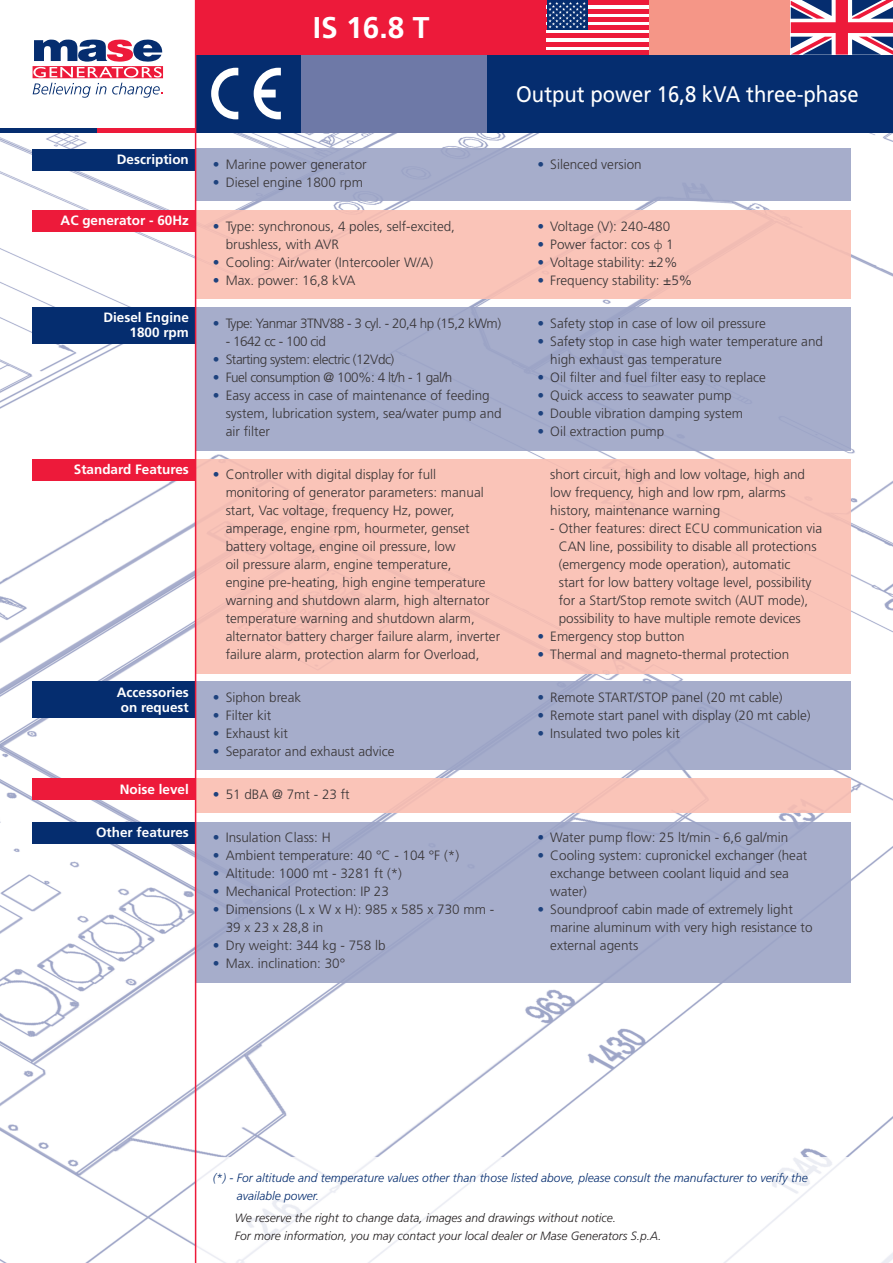
<style>
.page{position:relative;width:893px;height:1263px;background:#fff}
.page>*{position:absolute;margin:0;border:0;box-sizing:border-box;transform-origin:0 0}
.t1{font:700 30px "Frutiger";color:#fff}
.t2{font:22.5px "Frutiger";color:#fff;scale:.9 1}
.t3{font:300 13.5px/18px "Frutiger";color:#231f20}
.t4{font:300 13.5px "Frutiger";letter-spacing:-.035em;color:#231f20}
.t5{font:700 13.5px/15px "Frutiger";color:#fff}
.t6{font:italic 300 12px/18px "Frutiger";color:#231f20}
.t7{font:italic 300 12px/18px "Frutiger";color:#052d6f}
.s1{color:#052d6f}
.s2{font-family:"Gill Sans"}
</style>
<div class="page">
<img style="left:0;top:132px;width:893px;height:1131px">
<div style="left:547px;top:0;width:346px;height:55px;background:#f59687"></div>
<div style="left:129px;top:55px;width:387px;height:77px;background:#6e79a7"></div>
<div style="left:0;top:0;width:196px;height:132px;background:#fff"></div>
<svg style="left:33px;top:39px;width:130px;height:59px"></svg>
<div style="left:196px;top:0;width:351px;height:55px;background:#ed1a3a"></div>
<hr style="left:0;top:128px;width:97px;height:4px;background:#052d6f">
<hr style="left:97px;top:128px;width:98px;height:4px;background:#ed1a3a">
<div style="left:195px;top:1157px;width:698px;height:106px;background:#fff"></div>
<div style="left:196px;top:55px;width:104px;height:77px;background:#052d6f"></div>
<svg style="left:211px;top:68px;width:27px;height:51px"></svg>
<svg style="left:254px;top:68px;width:27px;height:51px"></svg>
<div style="left:488px;top:55px;width:405px;height:77px;background:#052d6f"></div>
<svg style="left:547px;top:5px;width:102px;height:45px;background:#fad7dd"></svg>
<div style="left:547px;top:0;width:102px;height:5px;background:#ed1a3a"></div>
<hr style="left:547px;top:9px;width:102px;height:4px;background:#ed1a3a">
<div style="left:547px;top:17px;width:102px;height:5px;background:#ed1a3a"></div>
<hr style="left:547px;top:26px;width:102px;height:4px;background:#ed1a3a">
<hr style="left:547px;top:34px;width:102px;height:4px;background:#ed1a3a">
<hr style="left:547px;top:42px;width:102px;height:4px;background:#ed1a3a">
<div style="left:547px;top:50px;width:102px;height:5px;background:#ed1a3a"></div>
<div style="left:547px;top:0;width:40px;height:30px;background:#052d6f"></div>
<svg style="left:548px;top:2px;width:38px;height:26px"></svg>
<svg style="left:791px;top:0;width:102px;height:55px;background:#b76f8d"></svg>
<div style="left:33px;top:149px;width:162px;height:21px;background:#052d6f"></div>
<div style="left:195px;top:149px;width:655px;height:52px;background:#a6adcb"></div>
<div style="left:33px;top:459px;width:162px;height:21px;background:#ed1a3a"></div>
<div style="left:195px;top:459px;width:655px;height:214px;background:#fac4b8"></div>
<div style="left:33px;top:682px;width:162px;height:36px;background:#052d6f"></div>
<div style="left:195px;top:682px;width:655px;height:88px;background:#a6adcb"></div>
<div style="left:33px;top:307px;width:162px;height:37px;background:#052d6f"></div>
<div style="left:195px;top:307px;width:655px;height:143px;background:#a6adcb"></div>
<div style="left:33px;top:822px;width:162px;height:21px;background:#052d6f"></div>
<div style="left:195px;top:822px;width:655px;height:160px;background:#a6adcb"></div>
<div style="left:33px;top:210px;width:162px;height:22px;background:#ed1a3a"></div>
<div style="left:195px;top:210px;width:655px;height:88px;background:#fac4b8"></div>
<div style="left:33px;top:779px;width:162px;height:21px;background:#ed1a3a"></div>
<div style="left:195px;top:779px;width:655px;height:34px;background:#fac4b8"></div>
<hr style="left:195px;top:0;width:1px;height:1263px;background:#ed1a3a">
<h1 class="t1" style="left:313px;top:10px;width:118px">IS 16.8 T</h1>
<h2 class="t2" style="left:516px;top:81px;width:382px">Output power 16,8 kVA three-phase</h2>
<p class="t5" style="left:117px;top:152px;width:73px">Description</p>
<p class="t3" style="left:213px;top:156px;width:155px"><span class="s1">•</span> Marine power generator</p>
<p class="t3" style="left:213px;top:174px;width:152px"><span class="s1">•</span> Diesel engine 1800 rpm</p>
<p class="t5" style="left:61px;top:213px;width:130px">AC generator - 60Hz</p>
<p class="t3" style="left:226px;top:217px;width:231px;text-indent:-13px"><span class="s1">•</span> Type: synchronous, 4 poles, self-excited, brushless, with AVR</p>
<p class="t3" style="left:213px;top:253px;width:222px"><span class="s1">•</span> Cooling: Air/water (Intercooler W/A)</p>
<p class="t3" style="left:213px;top:271px;width:144px"><span class="s1">•</span> Max. power: 16,8 kVA</p>
<p class="t5" style="left:103px;top:310px;width:87px;text-align:right">Diesel Engine<br>1800 rpm</p>
<p class="t4" style="left:213px;top:315px;width:290px"><span class="s1">•</span> Type: Yanmar 3TNV88 - 3 cyl. - 20,4 hp (15,2 kWm)</p>
<p class="t4" style="left:226px;top:333px;width:102px">- 1642 cc - 100 cid</p>
<p class="t4" style="left:213px;top:351px;width:183px"><span class="s1">•</span> Starting system: electric (12Vdc)</p>
<p class="t4" style="left:213px;top:369px;width:241px"><span class="s1">•</span> Fuel consumption @ 100%: 4 lt/h - 1 gal/h</p>
<p class="t3" style="left:226px;top:386px;width:278px;text-indent:-13px"><span class="s1">•</span> Easy access in case of maintenance of feeding system, lubrication system, sea/water pump and air filter</p>
<p class="t3" style="left:537px;top:156px;width:106px"><span class="s1">•</span> Silenced version</p>
<p class="t3" style="left:537px;top:217px;width:134px"><span class="s1">•</span> Voltage (V): 240-480</p>
<p class="t3" style="left:537px;top:235px;width:138px"><span class="s1">•</span> Power factor: cos <span class="s2">ф</span> 1</p>
<p class="t3" style="left:537px;top:253px;width:142px"><span class="s1">•</span> Voltage stability: ±2%</p>
<p class="t3" style="left:537px;top:271px;width:156px"><span class="s1">•</span> Frequency stability: ±5%</p>
<p class="t3" style="left:537px;top:314px;width:230px"><span class="s1">•</span> Safety stop in case of low oil pressure</p>
<p class="t3" style="left:550px;top:332px;width:274px;text-indent:-13px"><span class="s1">•</span> Safety stop in case high water temperature and high exhaust gas temperature</p>
<p class="t3" style="left:537px;top:368px;width:230px"><span class="s1">•</span> Oil filter and fuel filter easy to replace</p>
<p class="t3" style="left:537px;top:386px;width:196px"><span class="s1">•</span> Quick access to seawater pump</p>
<p class="t3" style="left:537px;top:404px;width:207px"><span class="s1">•</span> Double vibration damping system</p>
<p class="t3" style="left:537px;top:422px;width:128px"><span class="s1">•</span> Oil extraction pump</p>
<p class="t5" style="left:74px;top:462px;width:117px">Standard Features</p>
<p class="t3" style="left:226px;top:466px;width:276px;text-indent:-13px"><span class="s1">•</span> Controller with digital display for full monitoring of generator parameters: manual start, Vac voltage, frequency Hz, power, amperage, engine rpm, hourmeter, genset battery voltage, engine oil pressure, low<br>oil pressure alarm, engine temperature,<br>engine pre-heating, high engine temperature warning and shutdown alarm, high alternator temperature warning and shutdown alarm, alternator battery charger failure alarm, inverter failure alarm, protection alarm for Overload,</p>
<p class="t3" style="left:550px;top:466px;width:256px">short circuit, high and low voltage, high and low frequency, high and low rpm, alarms history, maintenance warning</p>
<p class="t3" style="left:559px;top:520px;width:265px;text-indent:-9px">- Other features: direct ECU communication via CAN line, possibility to disable all protections (emergency mode operation), automatic<br>start for low battery voltage level, possibility for a Start/Stop remote switch (AUT mode), possibility to have multiple remote devices</p>
<p class="t3" style="left:537px;top:628px;width:149px"><span class="s1">•</span> Emergency stop button</p>
<p class="t3" style="left:537px;top:646px;width:253px"><span class="s1">•</span> Thermal and magneto-thermal protection</p>
<p class="t5" style="left:117px;top:684px;width:73px">Accessories on request</p>
<p class="t3" style="left:213px;top:689px;width:90px"><span class="s1">•</span> Siphon break</p>
<p class="t3" style="left:213px;top:706px;width:60px"><span class="s1">•</span> Filter kit</p>
<p class="t3" style="left:213px;top:724px;width:77px"><span class="s1">•</span> Exhaust kit</p>
<p class="t3" style="left:213px;top:742px;width:183px"><span class="s1">•</span> Separator and exhaust advice</p>
<p class="t5" style="left:120px;top:781px;width:71px">Noise level</p>
<p class="t5" style="left:96px;top:825px;width:94px">Other features</p>
<p class="t3" style="left:213px;top:785px;width:138px"><span class="s1">•</span> 51 dBA @ 7mt - 23 ft</p>
<p class="t3" style="left:213px;top:829px;width:119px"><span class="s1">•</span> Insulation Class: H</p>
<p class="t3" style="left:213px;top:847px;width:248px"><span class="s1">•</span> Ambient temperature: 40 °C - 104 °F (*)</p>
<p class="t3" style="left:213px;top:865px;width:191px"><span class="s1">•</span> Altitude: 1000 mt - 3281 ft (*)</p>
<p class="t3" style="left:213px;top:883px;width:178px"><span class="s1">•</span> Mechanical Protection: IP 23</p>
<p class="t3" style="left:226px;top:901px;width:270px;text-indent:-13px"><span class="s1">•</span> Dimensions (L x W x H): 985 x 585 x 730 mm -<br>39 x 23 x 28,8 in</p>
<p class="t3" style="left:213px;top:937px;width:174px"><span class="s1">•</span> Dry weight: 344 kg - 758 lb</p>
<p class="t3" style="left:213px;top:955px;width:134px"><span class="s1">•</span> Max. inclination: 30°</p>
<p class="t3" style="left:537px;top:688px;width:247px"><span class="s1">•</span> Remote START/STOP panel (20 mt cable)</p>
<p class="t3" style="left:537px;top:706px;width:275px"><span class="s1">•</span> Remote start panel with display (20 mt cable)</p>
<p class="t3" style="left:537px;top:724px;width:144px"><span class="s1">•</span> Insulated two poles kit</p>
<p class="t3" style="left:537px;top:829px;width:252px"><span class="s1">•</span> Water pump flow: 25 lt/min - 6,6 gal/min</p>
<p class="t3" style="left:550px;top:847px;width:259px;text-indent:-13px"><span class="s1">•</span> Cooling system: cupronickel exchanger (heat exchange between coolant liquid and sea water)</p>
<p class="t3" style="left:550px;top:901px;width:264px;text-indent:-13px"><span class="s1">•</span> Soundproof cabin made of extremely light marine aluminum with very high resistance to external agents</p>
<p class="t7" style="left:237px;top:1168px;width:572px;text-indent:-24px">(*) - For altitude and temperature values other than those listed above, please consult the manufacturer to verify the available power.</p>
<p class="t6" style="left:235px;top:1209px;width:428px">We reserve the right to change data, images and drawings without notice.<br>For more information, you may contact your local dealer or Mase Generators S.p.A.</p>
</div>
